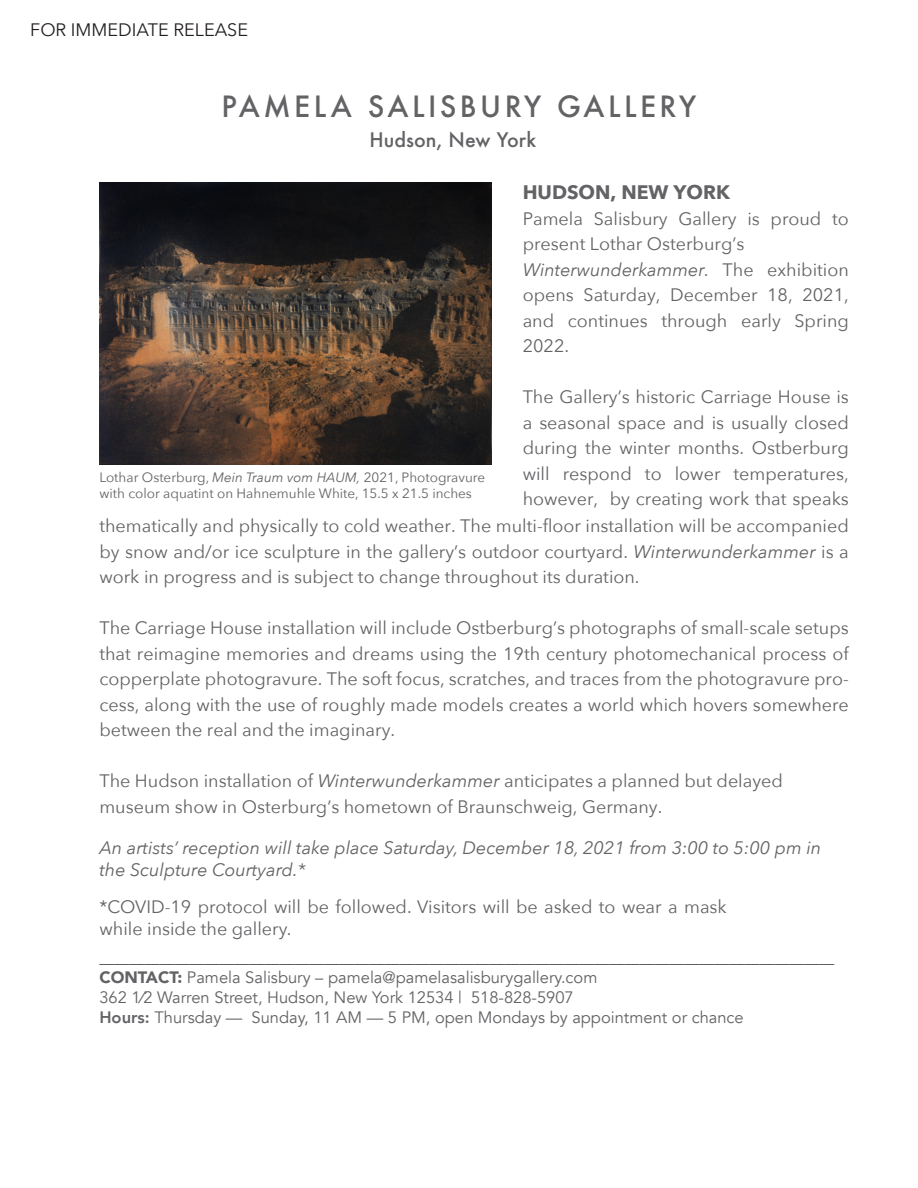
<style>
.page{position:relative;width:918px;height:1188px;background:#fff}
.page>*{position:absolute;margin:0;border:0;box-sizing:border-box;transform-origin:0 0}
.t1{font:500 28.5px "Futura";letter-spacing:.12em;color:#636366}
.t2{font:500 19.5px "Futura";color:#636366}
.t3{font:700 19.5px "Avenir Next";color:#636366}
.t4{font:18px/25.5px "Avenir Next";color:#636366;text-align:justify}
.t5{font:italic 18px/21.6px "Avenir Next";color:#636366}
.t6{font:18px "Avenir Next";color:#231f20}
.t7{font:16.5px "Avenir";color:#636366}
.t8{font:15px "Avenir";color:#231f20}
.t9{font:13.5px/16.2px "Avenir Next";color:#636366}
.s1{font-style:italic}
.s2{font-weight:900}
.s3{font-weight:800}
</style>
<div class="page">
<img style="left:99px;top:182px;width:392px;height:282px">
<p class="t6" style="left:30px;top:15px;width:219px">FOR IMMEDIATE RELEASE</p>
<p class="t1" style="left:222px;top:86px;width:476px">PAMELA SALISBURY GALLERY</p>
<p class="t2" style="left:369px;top:126px;width:168px">Hudson, New York</p>
<p class="t3" style="left:523px;top:176px;width:209px">HUDSON, NEW YORK</p>
<p class="t4" style="left:523px;top:205px;width:328px">Pamela Salisbury Gallery is proud to present Lothar Osterburg’s</p>
<p class="t4" style="left:523px;top:256px;width:328px"><span class="s1">Winterwunderkammer.</span> The exhibition opens Saturday, December 18, 2021, and continues through early Spring 2022.</p>
<p class="t4" style="left:523px;top:384px;width:328px">The Gallery’s historic Carriage House is a seasonal space and is usually closed during the winter months. Ostberburg will respond to lower temperatures, however, by creating work that speaks</p>
<p class="t9" style="left:99px;top:469px;width:387px">Lothar Osterburg, <span class="s1">Mein Traum vom HAUM,</span> 2021, Photogravure with color aquatint on Hahnemuhle White, 15.5 x 21.5 inches</p>
<p class="t4" style="left:99px;top:512px;width:751px">thematically and physically to cold weather. The multi-floor installation will be accompanied by snow and/or ice sculpture in the gallery’s outdoor courtyard. <span class="s1">Winterwunderkammer</span> is a work in progress and is subject to change throughout its duration.</p>
<p class="t4" style="left:99px;top:614px;width:751px">The Carriage House installation will include Ostberburg’s photographs of small-scale setups that reimagine memories and dreams using the 19th century photomechanical process of copperplate photogravure. The soft focus, scratches, and traces from the photogravure pro&shy;cess, along with the use of roughly made models creates a world which hovers somewhere between the real and the imaginary.</p>
<p class="t4" style="left:99px;top:767px;width:685px">The Hudson installation of <span class="s1">Winterwunderkammer</span> anticipates a planned but delayed</p>
<p class="t4" style="left:99px;top:793px;width:564px">museum show in Osterburg’s hometown of Braunschweig, Germany.</p>
<p class="t5" style="left:99px;top:836px;width:723px">An artists’ reception will take place Saturday, December 18, 2021 from 3:00 to 5:00 pm in the Sculpture Courtyard.*</p>
<p class="t4" style="left:99px;top:895px;width:629px;line-height:21.6px">*COVID-19 protocol will be followed. Visitors will be asked to wear a mask while inside the gallery.</p>
<p class="t8" style="left:99px;top:949px;width:737px">__________________________________________________________________________________________________</p>
<p class="t7" style="left:99px;top:968px;width:499px"><span class="s2">CONTACT:</span> Pamela Salisbury – pamela@pamelasalisburygallery.com</p>
<p class="t7" style="left:99px;top:987px;width:476px">362 1⁄2 Warren Street, Hudson, New York 12534 | 518-828-5907</p>
<p class="t7" style="left:99px;top:1007px;width:646px"><span class="s3">Hours:</span> Thursday — Sunday, 11 AM — 5 PM, open Mondays by appointment or chance</p>
</div>
